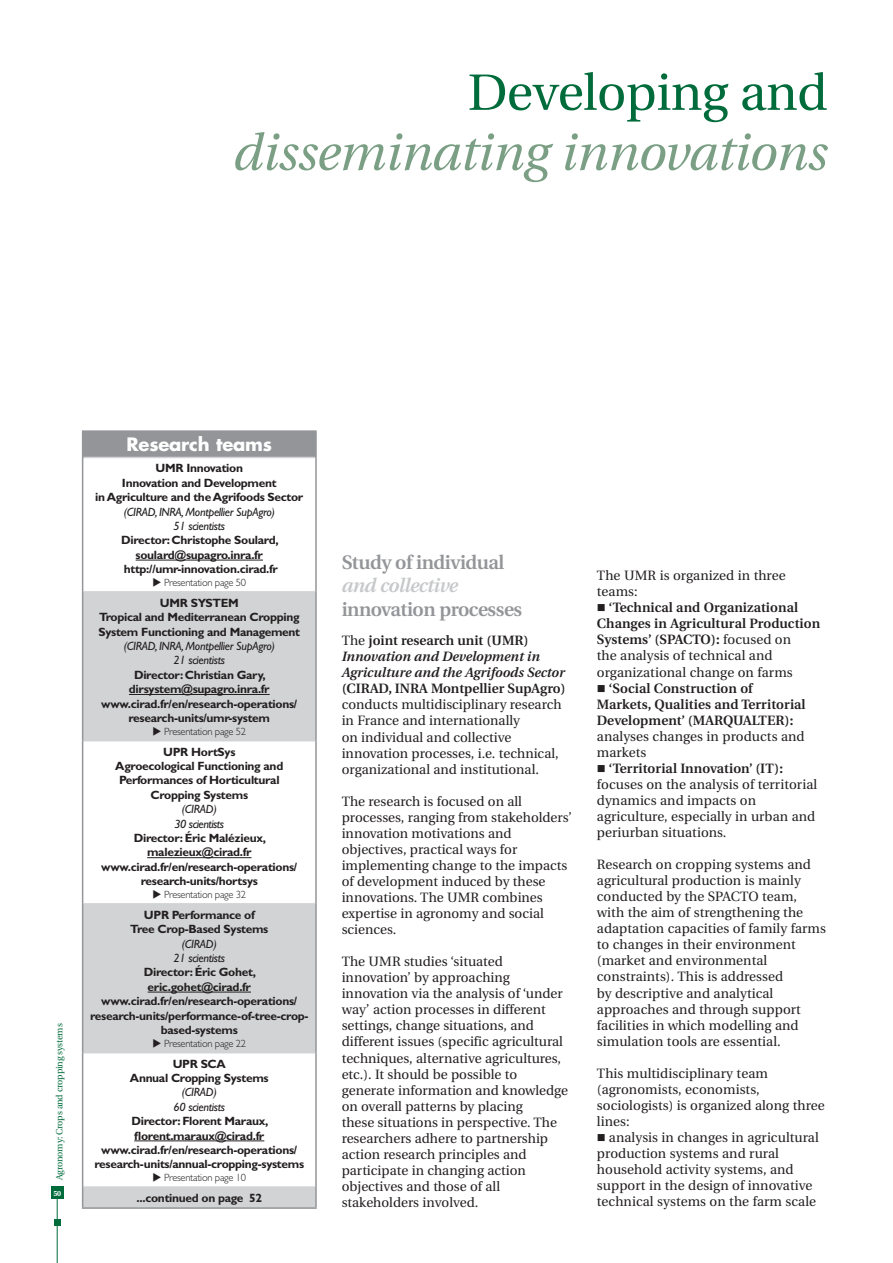
<style>
.page{position:relative;width:893px;height:1263px;background:#fff}
.page>*{position:absolute;margin:0;border:0;box-sizing:border-box;transform-origin:0 0}
.t1{font:italic 51px "Utopia";letter-spacing:-.01em;color:#7b9f84}
.t2{font:51px "Utopia";letter-spacing:-.01em;color:#006b3b}
.t3{font:600 19.5px "Utopia";letter-spacing:-.025em;color:#939598}
.t4{font:italic 600 19.5px "Utopia";letter-spacing:-.025em;color:#c6c8ca}
.t5{font:700 18px "Futura";letter-spacing:-.01em;color:#fff}
.t6{font:13.5px/16px "Utopia";color:#231f20}
.t7{font:600 13.5px/16px "Utopia";letter-spacing:.005em;color:#231f20}
.t8{font:italic 600 13.5px/16px "Utopia";color:#231f20}
.t9{font:700 12px/14.4px "Gill Sans";letter-spacing:-.025em;color:#231f20;text-align:center}
.t10{font:italic 12px/14.4px "Gill Sans";letter-spacing:-.025em;color:#231f20;text-align:center}
.t11{font:300 10.5px "Gill Sans";letter-spacing:-.025em;color:#231f20}
.t12{font:9px "Utopia";letter-spacing:-.02em;color:#006b3b}
.t13{font:700 7.5px "Utopia";color:#fff;scale:.95 1}
.s1{font-weight:400;font-style:normal}
.s2{font-style:normal}
.s3{font-weight:400}
.s4{font-weight:600}
</style>
<div class="page">
<svg style="left:54px;top:1220px;width:6px;height:6px"></svg>
<div style="left:51px;top:1186px;width:13px;height:13px;background:#006b3b"></div>
<hr style="left:57px;top:1199px;width:1px;height:64px;background:#006b3b">
<div style="left:83px;top:431px;width:233px;height:26px;background:#939598"></div>
<svg style="left:83px;top:593px;width:232px;height:614px;fill:#d1d3d4"></svg>
<hr style="left:83px;top:457px;width:232px;height:1px;background:#d1d3d4">
<hr style="left:83px;top:591px;width:232px;height:2px;background:#d1d3d4">
<hr style="left:83px;top:740px;width:232px;height:1px;background:#d1d3d4">
<hr style="left:83px;top:903px;width:232px;height:2px;background:#d1d3d4">
<hr style="left:83px;top:1052px;width:232px;height:1px;background:#d1d3d4">
<hr style="left:83px;top:1186px;width:232px;height:2px;background:#d1d3d4">
<hr style="left:82px;top:457px;width:1px;height:135px;background:#939598">
<hr style="left:315px;top:457px;width:2px;height:135px;background:#939598">
<hr style="left:82px;top:592px;width:1px;height:149px;background:#939598">
<hr style="left:315px;top:592px;width:2px;height:149px;background:#939598">
<hr style="left:82px;top:741px;width:1px;height:163px;background:#939598">
<hr style="left:315px;top:741px;width:2px;height:163px;background:#939598">
<hr style="left:82px;top:904px;width:1px;height:149px;background:#939598">
<hr style="left:315px;top:904px;width:2px;height:149px;background:#939598">
<hr style="left:82px;top:1053px;width:1px;height:134px;background:#939598">
<hr style="left:315px;top:1053px;width:2px;height:134px;background:#939598">
<svg style="left:82px;top:1187px;width:1px;height:20px"></svg>
<hr style="left:315px;top:1187px;width:2px;height:20px;background:#939598">
<hr style="left:82px;top:1207px;width:235px;height:2px;background:#939598">
<hr style="left:82px;top:430px;width:235px;height:2px;background:#939598">
<svg style="left:82px;top:432px;width:1px;height:25px"></svg>
<hr style="left:315px;top:432px;width:2px;height:25px;background:#939598">
<hr style="left:136px;top:560px;width:127px;height:1px;background:#231f20">
<hr style="left:129px;top:694px;width:141px;height:1px;background:#231f20">
<hr style="left:147px;top:857px;width:104px;height:1px;background:#231f20">
<hr style="left:148px;top:992px;width:103px;height:1px;background:#231f20">
<hr style="left:134px;top:1141px;width:130px;height:1px;background:#231f20">
<h1 class="t2" style="left:468px;top:72px;width:361px">Developing and</h1>
<h1 class="t1" style="left:233px;top:132px;width:596px">disseminating innovations</h1>
<p class="t12" style="left:56px;top:1180px;width:158px;rotate:-90deg">Agronomy: Crops and cropping systems</p>
<p class="t13" style="left:53px;top:1190px;width:10px">50</p>
<h3 class="t5" style="left:126px;top:437px;width:147px">Research teams</h3>
<p class="t9" style="left:95px;top:463px;width:209px">UMR Innovation<br>Innovation and Development<br>in Agriculture and the Agrifoods Sector</p>
<p class="t10" style="left:124px;top:506px;width:153px">(CIRAD, INRA, Montpellier SupAgro)<br>51 scientists</p>
<p class="t9" style="left:121px;top:535px;width:159px">Director: Christophe Soulard, soulard@supagro.inra.fr http://umr-innovation.cirad.fr</p>
<p class="t11" style="left:152px;top:579px;width:95px">◆ Presentation page 50</p>
<p class="t9" style="left:98px;top:597px;width:203px">UMR SYSTEM<br>Tropical and Mediterranean Cropping<br>System Functioning and Management</p>
<p class="t10" style="left:124px;top:640px;width:153px">(CIRAD, INRA, Montpellier SupAgro)<br>21 scientists</p>
<p class="t9" style="left:101px;top:669px;width:197px">Director: Christian Gary, dirsystem@supagro.inra.fr www.cirad.fr/en/research-operations/ research-units/umr-system</p>
<p class="t11" style="left:152px;top:728px;width:95px">◆ Presentation page 52</p>
<p class="t9" style="left:115px;top:746px;width:169px">UPR HortSys<br>Agroecological Functioning and<br>Performances of Horticultural<br>Cropping Systems</p>
<p class="t10" style="left:174px;top:803px;width:51px">(CIRAD)<br>30 scientists</p>
<p class="t9" style="left:101px;top:832px;width:197px">Director: Éric Malézieux, malezieux@cirad.fr www.cirad.fr/en/research-operations/ research-units/hortsys</p>
<p class="t11" style="left:152px;top:891px;width:95px">◆ Presentation page 32</p>
<p class="t9" style="left:130px;top:909px;width:140px">UPR Performance of<br>Tree Crop-Based Systems</p>
<p class="t10" style="left:173px;top:938px;width:53px">(CIRAD)<br>21 scientists</p>
<p class="t9" style="left:90px;top:967px;width:220px">Director: Éric Gohet,<br>eric.gohet@cirad.fr www.cirad.fr/en/research-operations/ research-units/performance-of-tree-crop&shy;based-systems</p>
<p class="t11" style="left:152px;top:1040px;width:95px">◆ Presentation page 22</p>
<p class="t9" style="left:130px;top:1058px;width:140px">UPR SCA<br>Annual Cropping Systems</p>
<p class="t10" style="left:173px;top:1087px;width:53px">(CIRAD)<br>60 scientists</p>
<p class="t9" style="left:94px;top:1115px;width:211px">Director: Florent Maraux, florent.maraux@cirad.fr www.cirad.fr/en/research-operations/ research-units/annual-cropping-systems</p>
<p class="t11" style="left:152px;top:1174px;width:95px">◆ Presentation page 10</p>
<p class="t9" style="left:137px;top:1192px;width:127px">...continued on page 52</p>
<h2 class="t3" style="left:342px;top:554px;width:164px">Study of individual</h2>
<h2 class="t4" style="left:342px;top:578px;width:118px">and collective</h2>
<h2 class="t3" style="left:342px;top:601px;width:182px">innovation processes</h2>
<p class="t8" style="left:342px;top:634px;width:225px"><span class="s1">The</span> <span class="s2">joint research unit (UMR)<br></span>Innovation and Development in<br>Agriculture and the Agrifoods Sector</p>
<p class="t7" style="left:342px;top:682px;width:225px">(CIRAD, INRA Montpellier SupAgro)</p>
<p class="t6" style="left:342px;top:698px;width:221px">conducts multidisciplinary research in France and internationally<br>on individual and collective innovation processes, i.e. technical, organizational and institutional.</p>
<p class="t6" style="left:342px;top:794px;width:232px">The research is focused on all processes, ranging from stakeholders’ innovation motivations and objectives, practical ways for implementing change to the impacts of development induced by these innovations. The UMR combines expertise in agronomy and social sciences.</p>
<p class="t6" style="left:342px;top:955px;width:228px">The UMR studies ‘situated innovation’ by approaching innovation via the analysis of ‘under way’ action processes in different settings, change situations, and different issues (specific agricultural techniques, alternative agricultures, etc.). It should be possible to generate information and knowledge on overall patterns by placing<br>these situations in perspective. The researchers adhere to partnership action research principles and participate in changing action objectives and those of all stakeholders involved.</p>
<p class="t6" style="left:597px;top:569px;width:190px">The UMR is organized in three teams:</p>
<p class="t7" style="left:597px;top:601px;width:225px">■ ‘Technical and Organizational<br>Changes in Agricultural Production<br>Systems’ (SPACTO): <span class="s3">focused on<br>the analysis of technical and organizational change on farms</span></p>
<p class="t7" style="left:597px;top:681px;width:210px">■ ‘Social Construction of<br>Markets, Qualities and Territorial<br>Development’ (MARQUALTER):</p>
<p class="t6" style="left:597px;top:729px;width:209px">analyses changes in products and markets</p>
<p class="t6" style="left:597px;top:761px;width:222px">■ <span class="s4">‘Territorial Innovation’ (IT): </span>focuses on the analysis of territorial dynamics and impacts on agriculture, especially in urban and periurban situations.</p>
<p class="t6" style="left:597px;top:858px;width:231px">Research on cropping systems and agricultural production is mainly conducted by the SPACTO team, with the aim of strengthening the adaptation capacities of family farms to changes in their environment (market and environmental constraints). This is addressed<br>by descriptive and analytical approaches and through support facilities in which modelling and simulation tools are essential.</p>
<p class="t6" style="left:597px;top:1066px;width:229px">This multidisciplinary team (agronomists, economists, sociologists) is organized along three lines:</p>
<p class="t6" style="left:597px;top:1131px;width:223px">■ analysis in changes in agricultural production systems and rural household activity systems, and support in the design of innovative technical systems on the farm scale</p>
</div>
